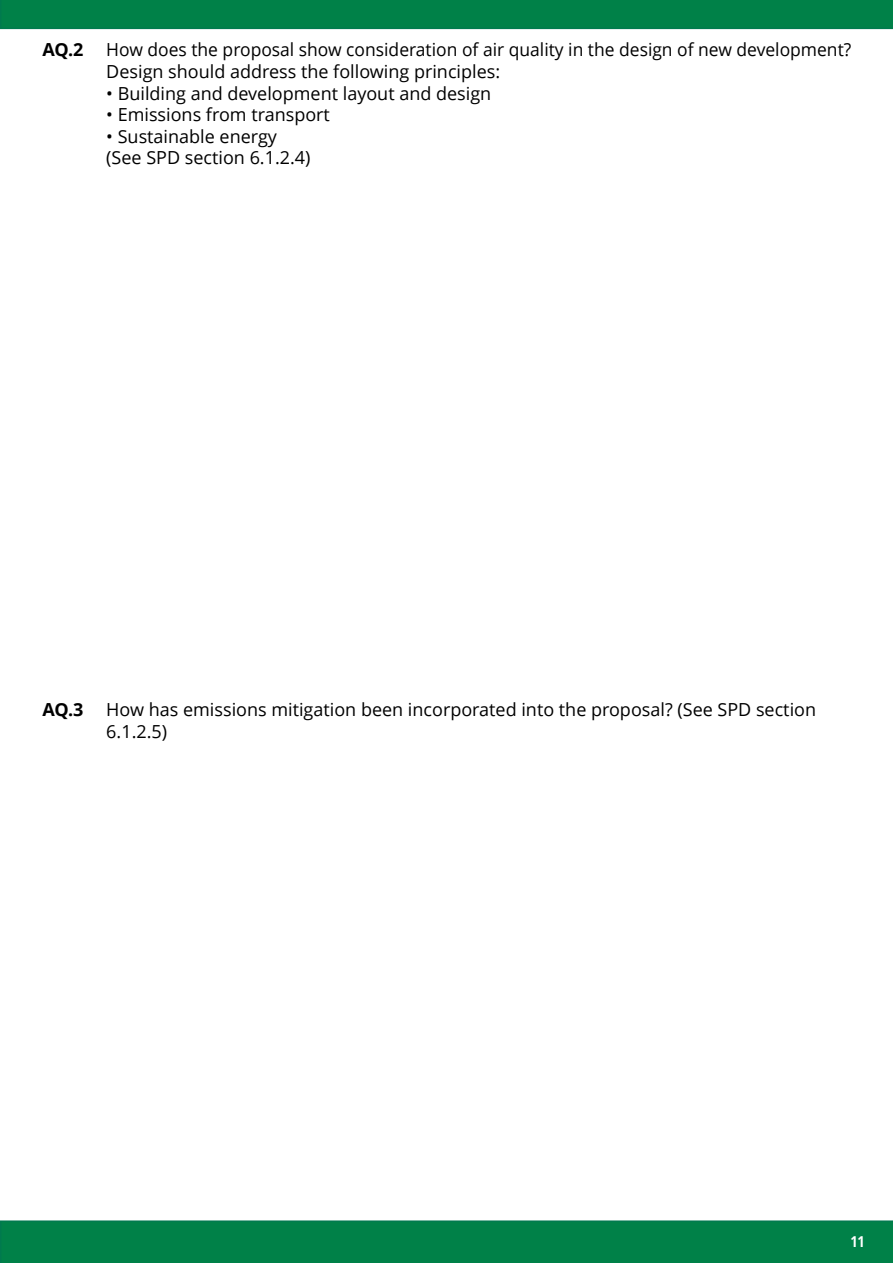
<style>
.page{position:relative;width:893px;height:1263px;background:#fff}
.page>*{position:absolute;margin:0;border:0;box-sizing:border-box;transform-origin:0 0}
.Body_text{font:18px/21.6px "Open Sans";color:#000}
.Body_text-2{font:700 18px "Open Sans";color:#000}
.t1{font:700 condensed 15px "Open Sans";color:#fff}
</style>
<div class="page">
<div style="left:0;top:1220px;width:893px;height:43px;background:#008148"></div>
<div style="left:0;top:0;width:893px;height:29px;background:#008148"></div>
<p class="Body_text-2" style="left:43px;top:37px;width:43px">AQ.2</p>
<p class="Body_text" style="left:106px;top:38px;width:746px">How does the proposal show consideration of air quality in the design of new development?<br>Design should address the following principles:</p>
<p class="Body_text" style="left:106px;top:82px;width:387px">• Building and development layout and design</p>
<p class="Body_text" style="left:106px;top:103px;width:225px">• Emissions from transport</p>
<p class="Body_text" style="left:106px;top:125px;width:206px">• Sustainable energy (See SPD section 6.1.2.4)</p>
<p class="Body_text-2" style="left:43px;top:697px;width:43px">AQ.3</p>
<p class="Body_text" style="left:106px;top:698px;width:711px">How has emissions mitigation been incorporated into the proposal? (See SPD section<br>6.1.2.5)</p>
<p class="t1" style="left:850px;top:1231px;width:15px">11</p>
</div>
